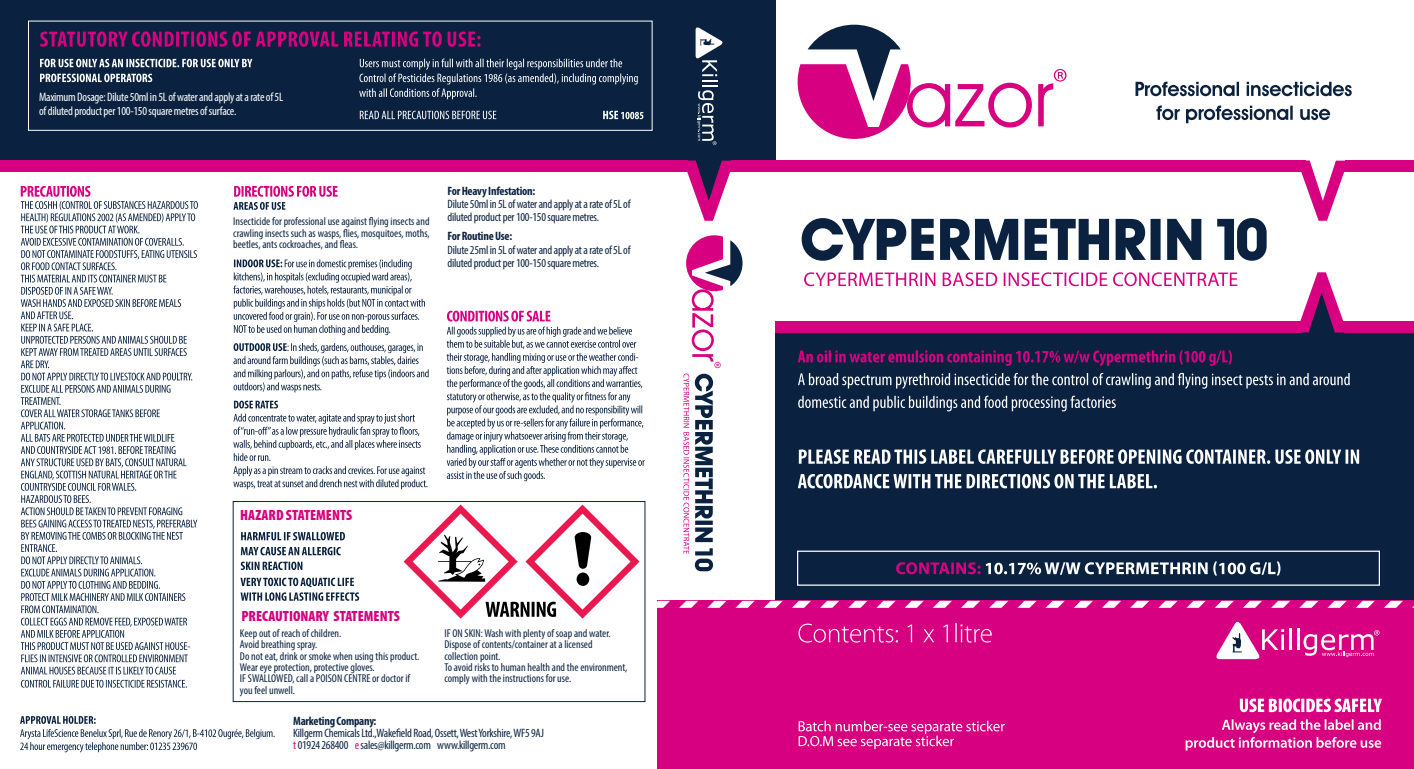
<style>
.page{position:relative;width:1414px;height:769px;background:#fff}
.page>*{position:absolute;margin:0;border:0;box-sizing:border-box;transform-origin:0 0}
.t1{font:900 condensed 14.88px "Myriad Pro";color:#d60080}
.t2{font:condensed 12.25px/14px "Myriad Pro";letter-spacing:-.02em;color:#fff}
.t3{font:condensed 12.08px/13.1px "Myriad Pro";letter-spacing:-.02em;color:#0a2240}
.t4{font:700 condensed 12.08px "Myriad Pro";letter-spacing:-.02em;color:#0a2240}
.t5{font:condensed 11.38px/11.4px "Myriad Pro";color:#0a2240}
.s1{color:#d60080}
</style>
<div class="page">
<div style="left:775px;top:325px;width:639px;height:276px;background:#0a2240"></div>
<div style="left:657px;top:600px;width:757px;height:169px;background:#d60080"></div>
<svg style="left:764px;top:601px;width:19px;height:7px"></svg>
<svg style="left:792px;top:601px;width:19px;height:7px"></svg>
<svg style="left:820px;top:601px;width:19px;height:7px"></svg>
<svg style="left:848px;top:601px;width:19px;height:7px"></svg>
<svg style="left:876px;top:601px;width:20px;height:7px"></svg>
<svg style="left:904px;top:601px;width:20px;height:7px"></svg>
<svg style="left:933px;top:601px;width:19px;height:7px"></svg>
<svg style="left:961px;top:601px;width:19px;height:7px"></svg>
<svg style="left:989px;top:601px;width:19px;height:7px"></svg>
<svg style="left:1017px;top:601px;width:19px;height:7px"></svg>
<svg style="left:1045px;top:601px;width:20px;height:7px"></svg>
<svg style="left:1074px;top:601px;width:19px;height:7px"></svg>
<svg style="left:1102px;top:601px;width:19px;height:7px"></svg>
<svg style="left:1130px;top:601px;width:19px;height:7px"></svg>
<svg style="left:1158px;top:601px;width:19px;height:7px"></svg>
<svg style="left:1186px;top:601px;width:20px;height:7px"></svg>
<svg style="left:1215px;top:601px;width:19px;height:7px"></svg>
<svg style="left:1243px;top:601px;width:19px;height:7px"></svg>
<svg style="left:1271px;top:601px;width:19px;height:7px"></svg>
<svg style="left:1299px;top:601px;width:19px;height:7px"></svg>
<svg style="left:1327px;top:601px;width:87px;height:7px"></svg>
<svg style="left:1038px;top:69px;width:28px;height:57px"></svg>
<svg style="left:797px;top:25px;width:235px;height:114px"></svg>
<hr style="left:1289px;top:628px;width:3px;height:22px;background:#fff">
<hr style="left:1297px;top:628px;width:2px;height:22px;background:#fff">
<svg style="left:1216px;top:621px;width:68px;height:38px"></svg>
<svg style="left:1303px;top:630px;width:76px;height:27px"></svg>
<div style="left:0;top:0;width:776px;height:164px;background:#0a2240"></div>
<div style="left:0;top:160px;width:688px;height:12px;background:#d60080"></div>
<svg style="left:687px;top:27px;width:46px;height:194px"></svg>
<div style="left:731px;top:161px;width:575px;height:11px;background:#d60080"></div>
<svg style="left:1297px;top:160px;width:50px;height:61px"></svg>
<div style="left:1345px;top:161px;width:69px;height:11px;background:#d60080"></div>
<div style="left:775px;top:321px;width:528px;height:12px;background:#d60080"></div>
<div style="left:1334px;top:321px;width:80px;height:12px;background:#d60080"></div>
<div style="left:797px;top:551px;width:583px;height:35px;border:1px solid #fff"></div>
<svg style="left:1300px;top:272px;width:44px;height:61px"></svg>
<svg style="left:233px;top:186px;width:105px;height:24px"></svg>
<svg style="left:21px;top:680px;width:166px;height:8px"></svg>
<svg style="left:21px;top:186px;width:177px;height:488px"></svg>
<svg style="left:799px;top:721px;width:206px;height:28px"></svg>
<svg style="left:798px;top:623px;width:194px;height:19px"></svg>
<svg style="left:1185px;top:719px;width:196px;height:31px"></svg>
<svg style="left:1240px;top:698px;width:142px;height:14px"></svg>
<svg style="left:804px;top:272px;width:433px;height:14px"></svg>
<svg style="left:798px;top:474px;width:359px;height:14px"></svg>
<svg style="left:799px;top:449px;width:560px;height:15px"></svg>
<svg style="left:798px;top:396px;width:318px;height:15px"></svg>
<svg style="left:798px;top:373px;width:552px;height:16px"></svg>
<svg style="left:798px;top:350px;width:434px;height:16px"></svg>
<svg style="left:986px;top:561px;width:294px;height:14px"></svg>
<svg style="left:896px;top:562px;width:84px;height:12px"></svg>
<svg style="left:360px;top:111px;width:283px;height:8px"></svg>
<svg style="left:359px;top:59px;width:279px;height:40px"></svg>
<svg style="left:40px;top:74px;width:112px;height:8px"></svg>
<svg style="left:40px;top:59px;width:212px;height:8px"></svg>
<svg style="left:40px;top:31px;width:440px;height:16px"></svg>
<svg style="left:1156px;top:105px;width:174px;height:18px"></svg>
<svg style="left:1135px;top:82px;width:217px;height:14px"></svg>
<svg style="left:802px;top:218px;width:464px;height:43px"></svg>
<svg style="left:233px;top:235px;width:522px;height:384px"></svg>
<svg style="left:20px;top:716px;width:255px;height:36px"></svg>
<div style="left:28px;top:21px;width:624px;height:110px;border:1px solid #fff"></div>
<p class="t2" style="left:39px;top:89px;width:246px">Maximum Dosage: Dilute 50ml in 5L of water and apply at a rate of 5L of diluted product per 100-150 square metres of surface.</p>
<p class="t5" style="left:233px;top:216px;width:198px;text-align:justify">Insecticide for professional use against flying insects and crawling insects such as wasps, flies, mosquitoes, moths, beetles, ants cockroaches, and fleas.</p>
<p class="t4" style="left:447px;top:183px;width:89px">For Heavy Infestation:</p>
<p class="t3" style="left:447px;top:197px;width:184px">Dilute 50ml in 5L of water and apply at a rate of 5L of diluted product per 100-150 square metres.</p>
<p class="t4" style="left:447px;top:229px;width:66px">For Routine Use:</p>
<p class="t3" style="left:447px;top:243px;width:184px">Dilute 25ml in 5L of water and apply at a rate of 5L of diluted product per 100-150 square metres.</p>
<h1 class="t1" style="left:240px;top:505px;width:114px">HAZARD STATEMENTS</h1>
<h1 class="t1" style="left:241px;top:607px;width:160px">PRECAUTIONARY STATEMENTS</h1>
<p class="t5" style="left:240px;top:627px;width:181px">Keep out of reach of children.<br>Avoid breathing spray.<br>Do not eat, drink or smoke when using this product.<br>Wear eye protection, protective gloves.<br>IF SWALLOWED, call a POISON CENTRE or doctor if you feel unwell.</p>
<p class="t5" style="left:444px;top:627px;width:184px">IF ON SKIN: Wash with plenty of soap and water.<br>Dispose of contents/container at a licensed collection point.<br>To avoid risks to human health and the environment, comply with the instructions for use.</p>
<p class="t4" style="left:293px;top:713px;width:85px">Marketing Company:</p>
<p class="t3" style="left:293px;top:727px;width:252px;line-height:12.1px">Killgerm Chemicals Ltd.,Wakefield Road, Ossett, West Yorkshire, WF5 9AJ <span class="s1">t</span> 01924 268400 <span class="s1">e</span> sales@killgerm.com www.killgerm.com</p>
</div>
